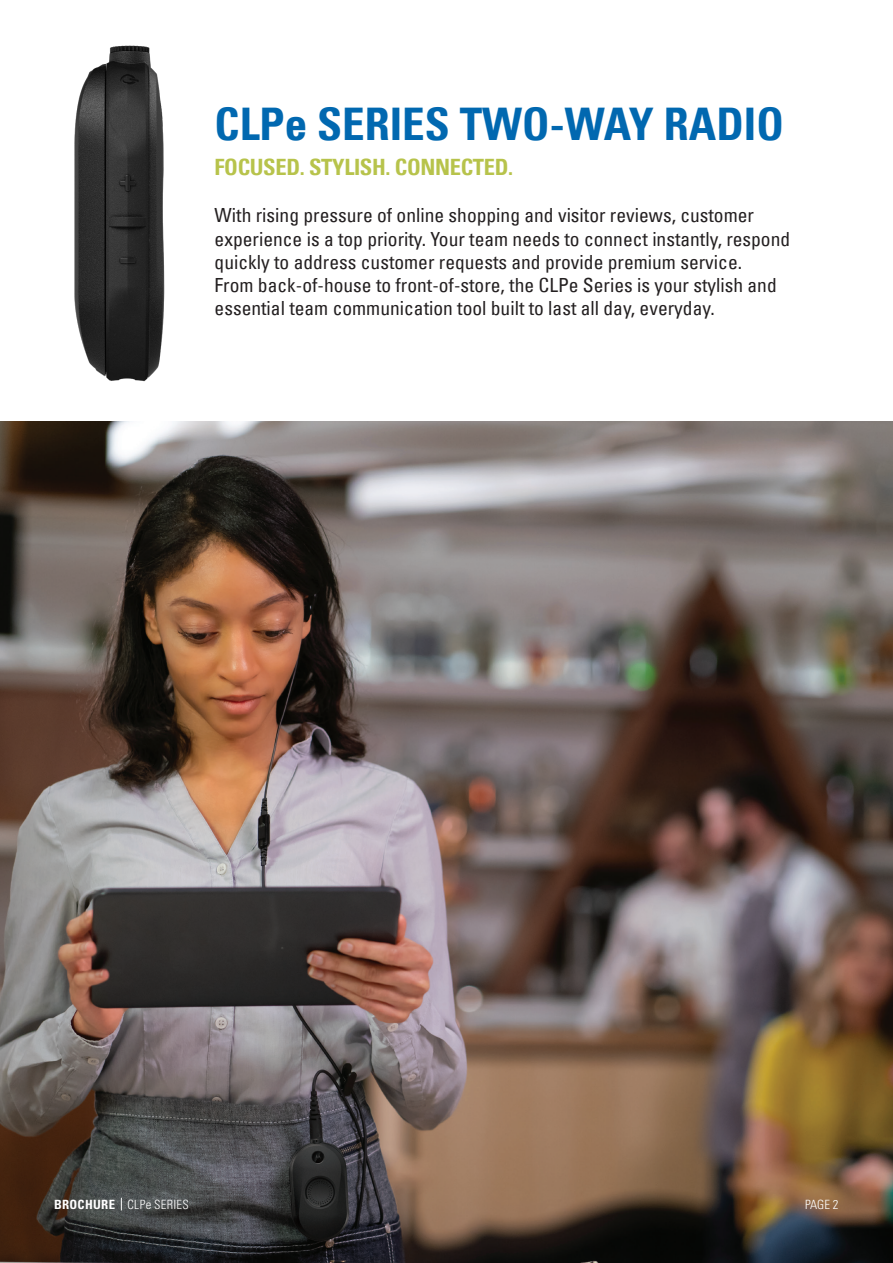
<style>
.page{position:relative;width:893px;height:1263px;background:#fff}
.page>*{position:absolute;margin:0;border:0;box-sizing:border-box;transform-origin:0 0}
.t1{font:700 condensed 45px "Univers LT";color:#0168b0}
.t2{font:700 condensed 22.5px "Univers LT";letter-spacing:-.015em;color:#b7c34b}
.t3{font:condensed 19.5px/23.2px "Univers LT";color:#231f20}
.t4{font:300 condensed 12.75px "Univers LT Std";letter-spacing:.02em;color:#fff}
.s1{font-weight:700}
</style>
<div class="page">
<img style="left:0;top:421px;width:893px;height:842px">
<img style="left:0;top:45px;width:349px;height:398px">
<svg style="left:121px;top:1198px;width:1px;height:12px"></svg>
<p class="t1" style="left:215px;top:96px;width:571px">CLPe SERIES TWO-WAY RADIO</p>
<p class="t2" style="left:215px;top:153px;width:300px">FOCUSED. STYLISH. CONNECTED.</p>
<p class="t3" style="left:215px;top:204px;width:577px">With rising pressure of online shopping and visitor reviews, customer experience is a top priority. Your team needs to connect instantly, respond quickly to address customer requests and provide premium service.<br>From back-of-house to front-of-store, the CLPe Series is your stylish and essential team communication tool built to last all day, everyday.</p>
<p class="t4" style="left:54px;top:1197px;width:136px"><span class="s1">BROCHURE</span> CLPe SERIES</p>
<p class="t4" style="left:805px;top:1197px;width:35px">PAGE 2</p>
</div>
